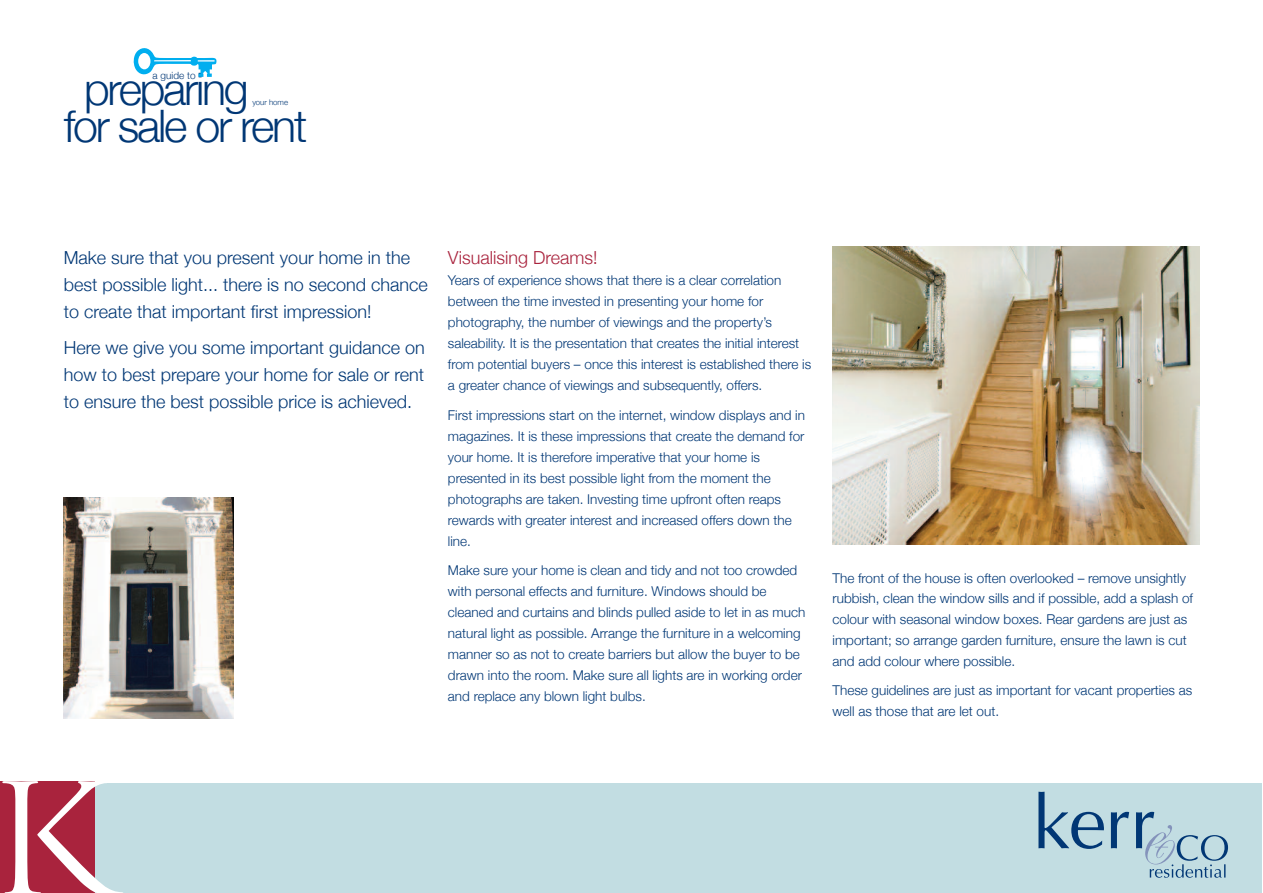
<style>
.page{position:relative;width:1263px;height:893px;background:#fff}
.page>*{position:absolute;margin:0;border:0;box-sizing:border-box;transform-origin:0 0}
.t1{font:300 44.85px "Helvetica Neue";letter-spacing:-.05em;color:#013775}
.t2{font:300 18px/27px "Helvetica Neue";color:#013775}
.t3{font:300 18px "Helvetica Neue";color:#a9233d}
.t4{font:300 13.5px/21px "Helvetica Neue";color:#013775}
.t5{font:300 10.05px "Helvetica Neue";color:#013775}
.t6{font:300 7.8px "Helvetica Neue";color:#013775}
</style>
<div class="page">
<div style="left:27px;top:783px;width:1235px;height:110px;background:#c2dde2"></div>
<div style="left:0;top:781px;width:95px;height:111px;background:#a9233d"></div>
<svg style="left:2px;top:781px;width:121px;height:112px"></svg>
<svg style="left:1038px;top:792px;width:66px;height:57px"></svg>
<svg style="left:1111px;top:812px;width:18px;height:36px"></svg>
<svg style="left:1136px;top:812px;width:92px;height:66px"></svg>
<img style="left:833px;top:247px;width:366px;height:297px">
<img style="left:64px;top:497px;width:169px;height:222px">
<svg style="left:134px;top:48px;width:82px;height:29px"></svg>
<p class="t5" style="left:153px;top:70px;width:44px">a guide to</p>
<h1 class="t1" style="left:84px;top:61px;width:166px">preparing</h1>
<p class="t6" style="left:252px;top:97px;width:37px">your home</p>
<h1 class="t1" style="left:64px;top:99px;width:245px">for sale or rent</h1>
<h2 class="t2" style="left:64px;top:244px;width:366px">Make sure that you present your home in the best possible light... there is no second chance to create that important first impression!</h2>
<h2 class="t2" style="left:64px;top:333px;width:363px;text-align:justify">Here we give you some important guidance on how to best prepare your home for sale or rent to ensure the best possible price is achieved.</h2>
<h2 class="t3" style="left:448px;top:247px;width:151px">Visualising Dreams!</h2>
<p class="t4" style="left:448px;top:269px;width:365px">Years of experience shows that there is a clear correlation between the time invested in presenting your home for photography, the number of viewings and the property’s saleability. It is the presentation that creates the initial interest from potential buyers – once this interest is established there is a greater chance of viewings and subsequently, offers.</p>
<p class="t4" style="left:448px;top:404px;width:359px">First impressions start on the internet, window displays and in magazines. It is these impressions that create the demand for your home. It is therefore imperative that your home is presented in its best possible light from the moment the photographs are taken. Investing time upfront often reaps rewards with greater interest and increased offers down the line.</p>
<p class="t4" style="left:448px;top:559px;width:359px">Make sure your home is clean and tidy and not too crowded with personal effects and furniture. Windows should be cleaned and curtains and blinds pulled aside to let in as much natural light as possible. Arrange the furniture in a welcoming manner so as not to create barriers but allow the buyer to be drawn into the room. Make sure all lights are in working order and replace any blown light bulbs.</p>
<p class="t4" style="left:832px;top:567px;width:362px">The front of the house is often overlooked – remove unsightly rubbish, clean the window sills and if possible, add a splash of colour with seasonal window boxes. Rear gardens are just as important; so arrange garden furniture, ensure the lawn is cut and add colour where possible.</p>
<p class="t4" style="left:832px;top:680px;width:361px">These guidelines are just as important for vacant properties as well as those that are let out.</p>
</div>
